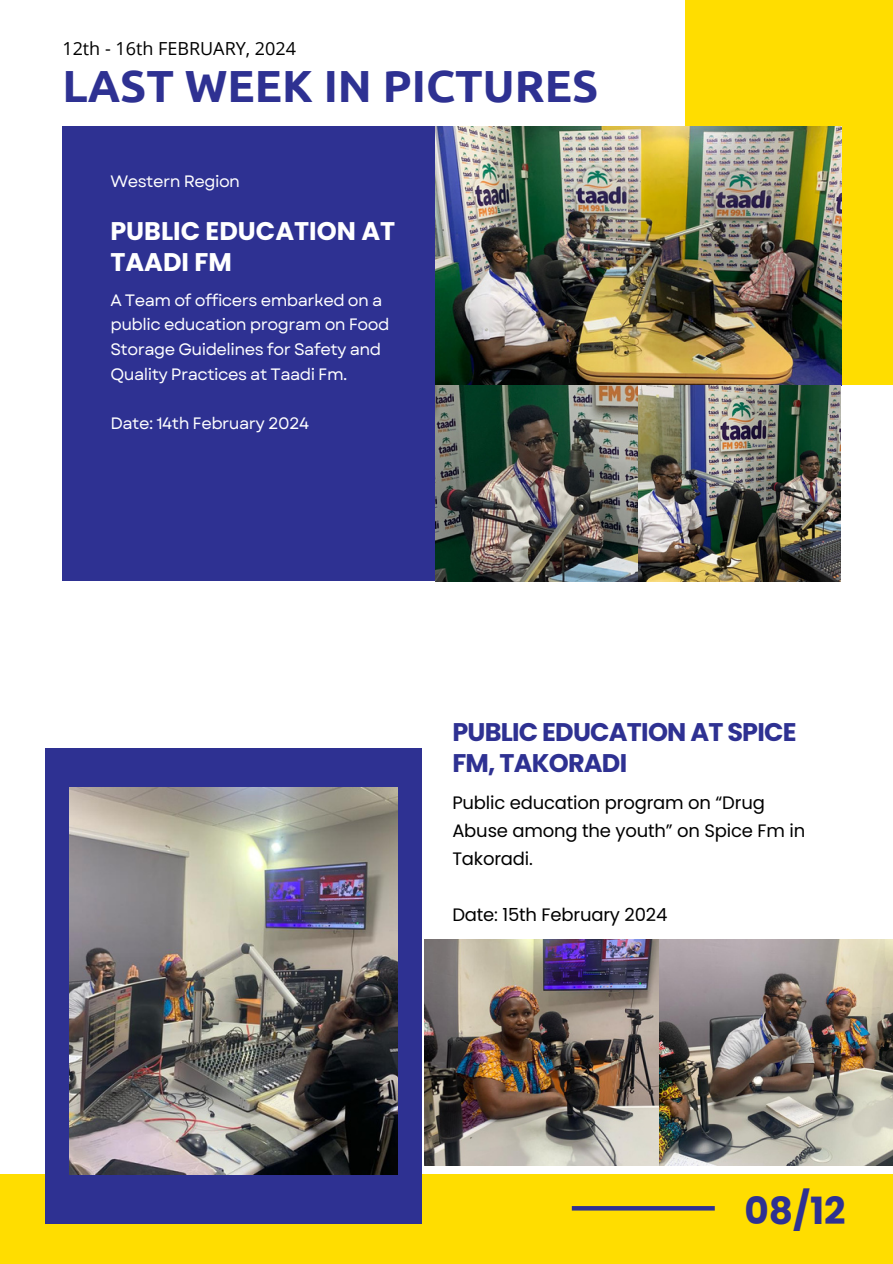
<style>
.page{position:relative;width:893px;height:1264px;background:#fff}
.page>*{position:absolute;margin:0;border:0;box-sizing:border-box;transform-origin:0 0}
.t1{font:700 45px "Ubuntu";color:#2e3192}
.t2{font:700 37.5px "Poppins";color:#2e3192}
.t3{font:700 25.5px/30.3px "Poppins";letter-spacing:-.03em;color:#2e3192}
.t4{font:700 25.5px/30.3px "Poppins";color:#fff}
.t5{font:18px/28.2px "Poppins";letter-spacing:-.01em;color:#000}
.t6{font:18px "Open Sans";color:#000}
.t7{font:16.5px/24.8px "Garet";letter-spacing:-.03em;color:#fff}
</style>
<div class="page">
<div style="left:62px;top:126px;width:377px;height:455px;background:#2e3192"></div>
<div style="left:685px;top:0;width:207px;height:385px;background:#fd0"></div>
<div style="left:0;top:1174px;width:892px;height:89px;background:#fd0"></div>
<div style="left:45px;top:748px;width:376px;height:475px;background:#2e3192"></div>
<img style="left:435px;top:126px;width:406px;height:455px">
<svg style="left:571px;top:1206px;width:143px;height:4px"></svg>
<img style="left:69px;top:787px;width:328px;height:387px">
<img style="left:424px;top:939px;width:468px;height:226px">
<p class="t6" style="left:62px;top:36px;width:235px">12th - 16th FEBRUARY, 2024</p>
<p class="t1" style="left:62px;top:60px;width:537px">LAST WEEK IN PICTURES</p>
<h3 class="t7" style="left:110px;top:169px;width:131px">Western Region</h3>
<h1 class="t4" style="left:110px;top:216px;width:286px">PUBLIC EDUCATION AT<br>TAADI FM</h1>
<p class="t7" style="left:110px;top:287px;width:281px">A Team of officers embarked on a public education program on Food<br>Storage Guidelines for Safety and<br>Quality Practices at Taadi Fm.</p>
<h3 class="t7" style="left:110px;top:411px;width:200px">Date: 14th February 2024</h3>
<p class="t3" style="left:452px;top:717px;width:346px">PUBLIC EDUCATION AT SPICE<br>FM, TAKORADI</p>
<p class="t5" style="left:452px;top:788px;width:354px">Public education program on “Drug<br>Abuse among the youth” on Spice Fm in<br>Takoradi.</p>
<h2 class="t5" style="left:452px;top:900px;width:216px">Date: 15th February 2024</h2>
<p class="t2" style="left:744px;top:1184px;width:103px">08/12</p>
</div>
